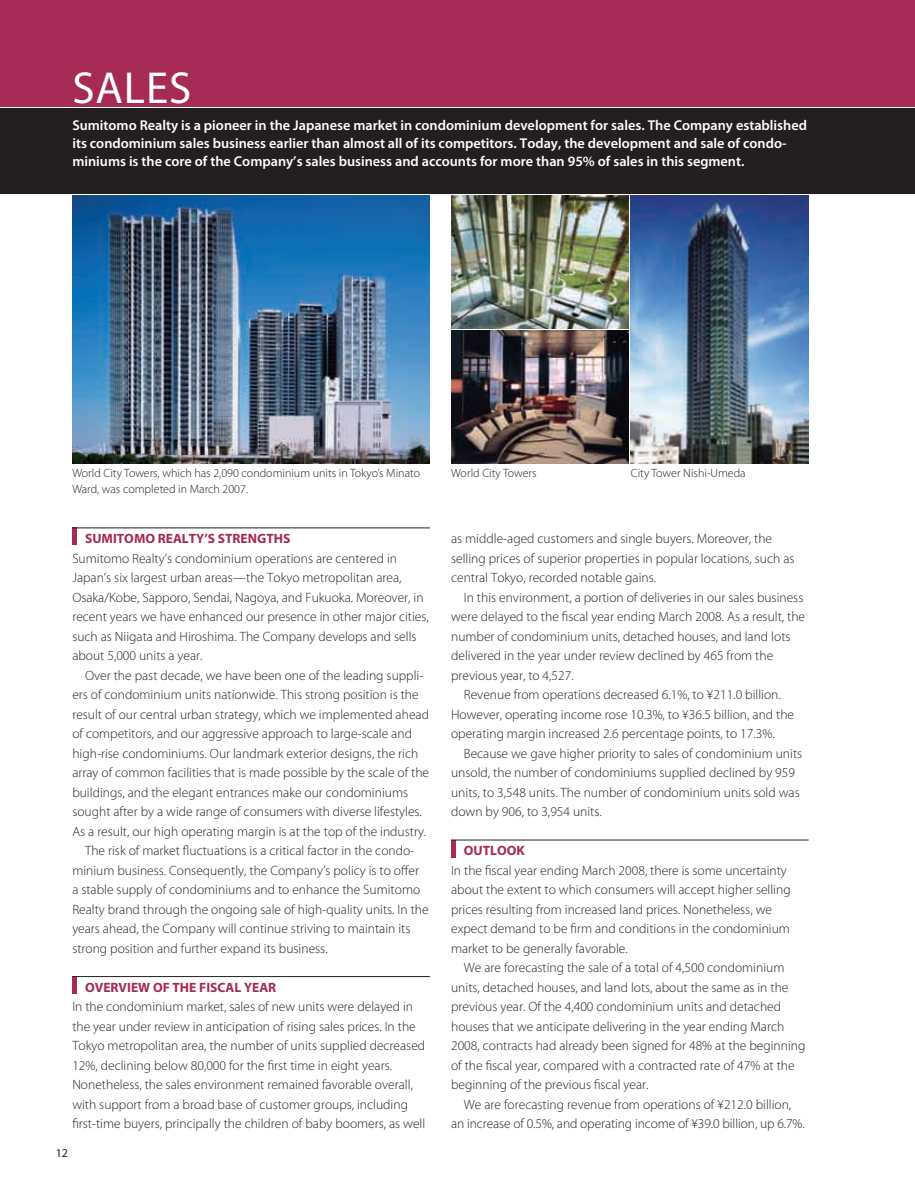
<style>
.page{position:relative;width:915px;height:1191px;background:#fff}
.page>*{position:absolute;margin:0;border:0;box-sizing:border-box;transform-origin:0 0}
.t1{font:45px "Myriad Pro";color:#fff}
.t2{font:600 14.25px/18px "Myriad Pro";color:#fff}
.t3{font:300 13.5px/19.5px "Myriad Pro";color:#231f20}
.t4{font:700 13.5px "Myriad Pro";color:#a52a56}
.t5{font:300 12px/16.5px "Myriad Pro";color:#231f20}
.t6{font:12px "Myriad Pro";color:#231f20}
</style>
<div class="page">
<div style="left:0;top:108px;width:914px;height:85px;background:#231f20"></div>
<hr style="left:914px;top:108px;width:1px;height:85px;background:#231f20">
<div style="left:0;top:0;width:914px;height:106px;background:#a52a56"></div>
<img style="left:72px;top:196px;width:357px;height:267px">
<div style="left:72px;top:528px;width:5px;height:17px;background:#a52a56"></div>
<div style="left:72px;top:976px;width:5px;height:17px;background:#a52a56"></div>
<hr style="left:451px;top:840px;width:4px;height:17px;background:#a52a56">
<hr style="left:72px;top:527px;width:357px;height:1px;background:#231f20">
<hr style="left:72px;top:976px;width:357px;height:1px;background:#231f20">
<hr style="left:451px;top:839px;width:357px;height:1px;background:#231f20">
<img style="left:451px;top:196px;width:177px;height:132px">
<img style="left:451px;top:331px;width:177px;height:132px">
<img style="left:630px;top:196px;width:178px;height:267px">
<h1 class="t1" style="left:72px;top:60px;width:48px">SALES</h1>
<p class="t2" style="left:72px;top:116px;width:736px">Sumitomo Realty is a pioneer in the Japanese market in condominium development for sales. The Company established its condominium sales business earlier than almost all of its competitors. Today, the development and sale of condo&shy;miniums is the core of the Company’s sales business and accounts for more than 95% of sales in this segment.</p>
<p class="t5" style="left:72px;top:464px;width:349px">World City Towers, which has 2,090 condominium units in Tokyo’s Minato<br>Ward, was completed in March 2007.</p>
<p class="t4" style="left:85px;top:529px;width:207px">SUMITOMO REALTY’S STRENGTHS</p>
<p class="t3" style="left:72px;top:548px;width:358px">Sumitomo Realty’s condominium operations are centered in Japan’s six largest urban areas—the Tokyo metropolitan area, Osaka/Kobe, Sapporo, Sendai, Nagoya, and Fukuoka. Moreover, in recent years we have enhanced our presence in other major cities, such as Niigata and Hiroshima. The Company develops and sells about 5,000 units a year.</p>
<p class="t3" style="left:85px;top:665px;width:340px">Over the past decade, we have been one of the leading suppli-</p>
<p class="t3" style="left:72px;top:684px;width:348px">ers of condominium units nationwide. This strong position is the</p>
<p class="t3" style="left:72px;top:704px;width:358px">result of our central urban strategy, which we implemented ahead</p>
<p class="t3" style="left:72px;top:723px;width:341px">of competitors, and our aggressive approach to large-scale and</p>
<p class="t3" style="left:72px;top:743px;width:347px">high-rise condominiums. Our landmark exterior designs, the rich</p>
<p class="t3" style="left:72px;top:762px;width:358px">array of common facilities that is made possible by the scale of the</p>
<p class="t3" style="left:72px;top:782px;width:337px">buildings, and the elegant entrances make our condominiums</p>
<p class="t3" style="left:72px;top:801px;width:351px">sought after by a wide range of consumers with diverse lifestyles.</p>
<p class="t3" style="left:72px;top:821px;width:355px">As a result, our high operating margin is at the top of the industry.</p>
<p class="t3" style="left:85px;top:840px;width:330px">The risk of market fluctuations is a critical factor in the condo-</p>
<p class="t3" style="left:72px;top:860px;width:348px">minium business. Consequently, the Company’s policy is to offer</p>
<p class="t3" style="left:72px;top:879px;width:349px">a stable supply of condominiums and to enhance the Sumitomo</p>
<p class="t3" style="left:72px;top:899px;width:357px">Realty brand through the ongoing sale of high-quality units. In the</p>
<p class="t3" style="left:72px;top:918px;width:339px">years ahead, the Company will continue striving to maintain its</p>
<p class="t3" style="left:72px;top:938px;width:257px">strong position and further expand its business.</p>
<p class="t4" style="left:85px;top:978px;width:192px">OVERVIEW OF THE FISCAL YEAR</p>
<p class="t3" style="left:72px;top:996px;width:354px">In the condominium market, sales of new units were delayed in the year under review in anticipation of rising sales prices. In the Tokyo metropolitan area, the number of units supplied decreased 12%, declining below 80,000 for the first time in eight years.<br>Nonetheless, the sales environment remained favorable overall, with support from a broad base of customer groups, including first-time buyers, principally the children of baby boomers, as well</p>
<p class="t6" style="left:56px;top:1146px;width:14px">12</p>
<p class="t5" style="left:451px;top:464px;width:87px">World City Towers</p>
<p class="t5" style="left:630px;top:464px;width:116px">City Tower Nishi-Umeda</p>
<p class="t3" style="left:451px;top:528px;width:345px">as middle-aged customers and single buyers. Moreover, the selling prices of superior properties in popular locations, such as central Tokyo, recorded notable gains.</p>
<p class="t3" style="left:463px;top:587px;width:341px">In this environment, a portion of deliveries in our sales business</p>
<p class="t3" style="left:451px;top:606px;width:355px">were delayed to the fiscal year ending March 2008. As a result, the</p>
<p class="t3" style="left:451px;top:626px;width:341px">number of condominium units, detached houses, and land lots</p>
<p class="t3" style="left:451px;top:645px;width:323px">delivered in the year under review declined by 465 from the</p>
<p class="t3" style="left:451px;top:665px;width:124px">previous year, to 4,527.</p>
<p class="t3" style="left:463px;top:684px;width:318px">Revenue from operations decreased 6.1%, to ¥211.0 billion.</p>
<p class="t3" style="left:451px;top:704px;width:344px">However, operating income rose 10.3%, to ¥36.5 billion, and the</p>
<p class="t3" style="left:451px;top:723px;width:325px">operating margin increased 2.6 percentage points, to 17.3%.</p>
<p class="t3" style="left:463px;top:743px;width:340px">Because we gave higher priority to sales of condominium units</p>
<p class="t3" style="left:451px;top:762px;width:345px">unsold, the number of condominiums supplied declined by 959</p>
<p class="t3" style="left:451px;top:782px;width:350px">units, to 3,548 units. The number of condominium units sold was</p>
<p class="t3" style="left:451px;top:801px;width:152px">down by 906, to 3,954 units.</p>
<p class="t4" style="left:463px;top:841px;width:62px">OUTLOOK</p>
<p class="t3" style="left:451px;top:860px;width:341px">In the fiscal year ending March 2008, there is some uncertainty about the extent to which consumers will accept higher selling prices resulting from increased land prices. Nonetheless, we expect demand to be firm and conditions in the condominium market to be generally favorable.</p>
<p class="t3" style="left:451px;top:957px;width:356px;text-indent:13px">We are forecasting the sale of a total of 4,500 condominium units, detached houses, and land lots, about the same as in the previous year. Of the 4,400 condominium units and detached houses that we anticipate delivering in the year ending March 2008, contracts had already been signed for 48% at the beginning of the fiscal year, compared with a contracted rate of 47% at the beginning of the previous fiscal year.</p>
<p class="t3" style="left:451px;top:1094px;width:355px;text-align:center">We are forecasting revenue from operations of ¥212.0 billion,<br>an increase of 0.5%, and operating income of ¥39.0 billion, up 6.7%.</p>
</div>
